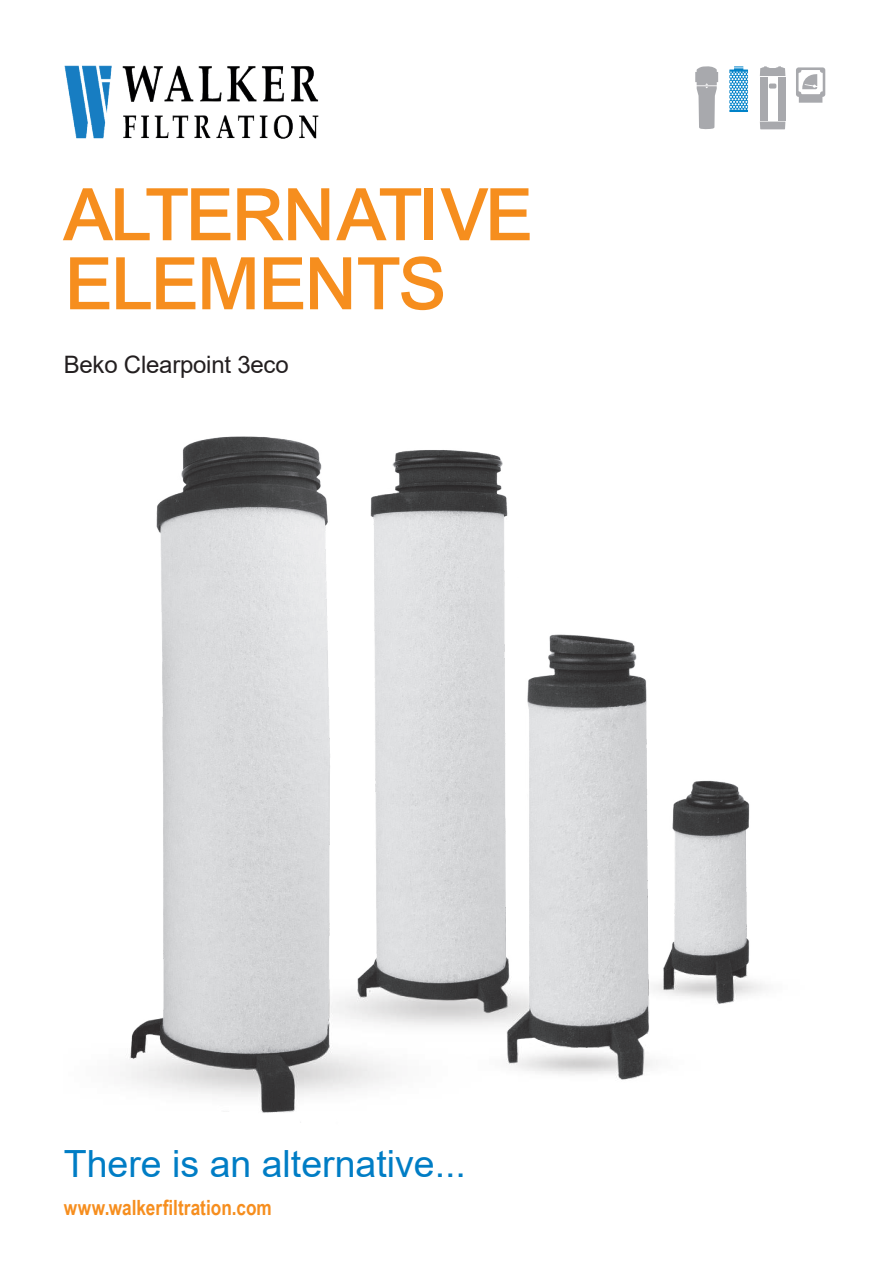
<style>
.page{position:relative;width:893px;height:1263px;background:#fff}
.page>*{position:absolute;margin:0;border:0;box-sizing:border-box;transform-origin:0 0}
.t1{font:78px/69px "Arial Mdm";letter-spacing:-.03em;color:#f68e1e}
.t2{font:37.5px "Arial";color:#007dc5}
.t3{font:24px "Arial";letter-spacing:-.01em;color:#231f20}
.t4{font:700 21px "Arial Narrow";color:#f68e1e}
</style>
<div class="page">
<img style="left:126px;top:436px;width:637px;height:687px">
<svg style="left:796px;top:67px;width:29px;height:36px"></svg>
<svg style="left:760px;top:66px;width:25px;height:10px"></svg>
<svg style="left:769px;top:84px;width:7px;height:5px"></svg>
<svg style="left:729px;top:66px;width:19px;height:46px"></svg>
<div style="left:760px;top:77px;width:8px;height:44px;background:#a8a9ad"></div>
<svg style="left:760px;top:122px;width:25px;height:7px"></svg>
<div style="left:778px;top:77px;width:7px;height:44px;background:#a8a9ad"></div>
<svg style="left:695px;top:66px;width:23px;height:64px"></svg>
<img style="left:64px;top:65px;width:255px;height:74px">
<h1 class="t1" style="left:63px;top:181px;width:477px">ALTERNATIVE<br>ELEMENTS</h1>
<p class="t3" style="left:64px;top:348px;width:226px">Beko Clearpoint 3eco</p>
<h2 class="t2" style="left:64px;top:1138px;width:404px">There is an alternative...</h2>
<p class="t4" style="left:64px;top:1191px;width:210px">www.walkerfiltration.com</p>
</div>
